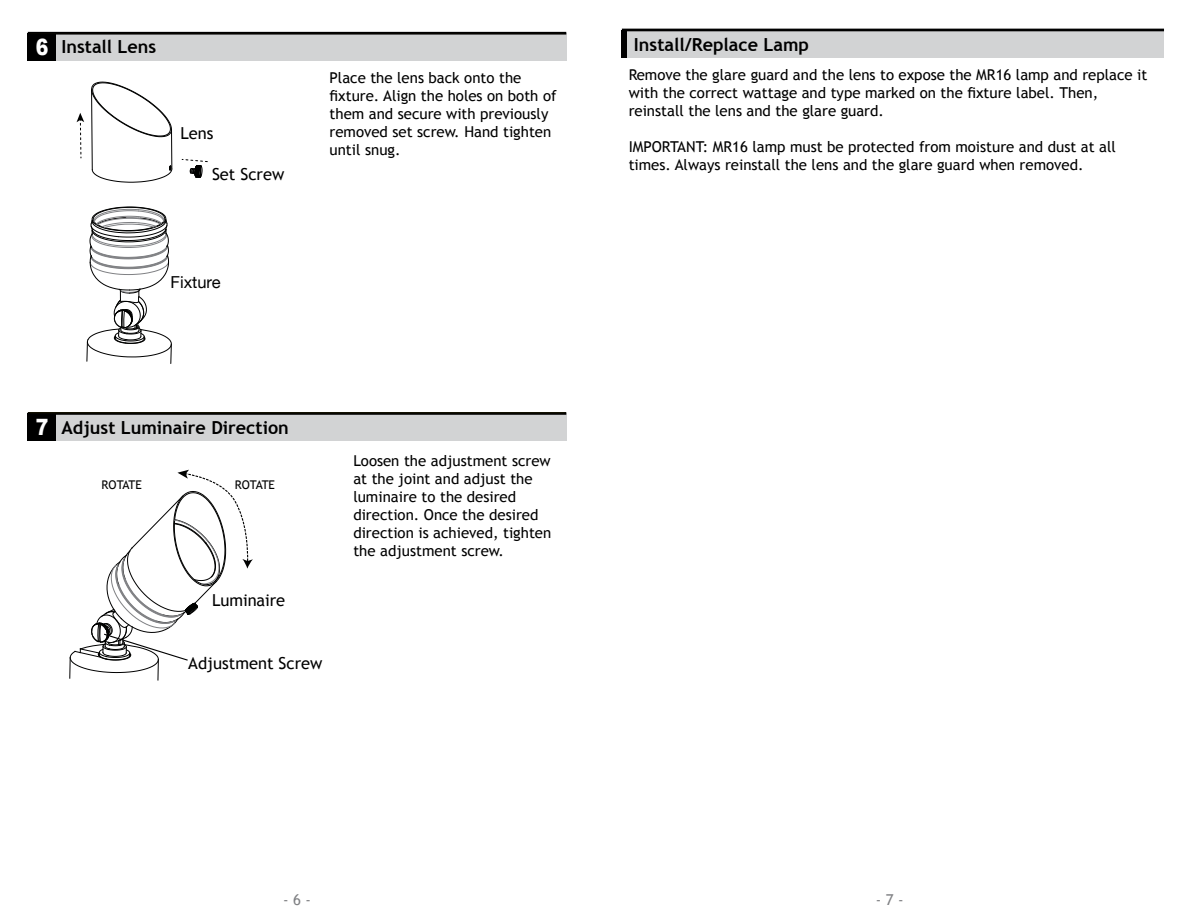
<style>
.page{position:relative;width:1188px;height:918px;background:#fff}
.page>*{position:absolute;margin:0;border:0;box-sizing:border-box;transform-origin:0 0}
.t1{font:700 18px "Trebuchet MS";color:#000}
.t2{font:16.5px "Trebuchet MS";color:#000}
.t3{font:16.5px "Helvetica Neue";color:#000}
.t4{font:15px/18px "Trebuchet MS";color:#000}
.t5{font:15px "Trebuchet MS";color:#808184}
.t6{font:12px "Trebuchet MS";color:#000}
.s1{font-family:"Arial";font-weight:900;font-size:22.5px;color:#fff}
</style>
<div class="page">
<svg style="left:77px;top:113px;width:7px;height:45px"></svg>
<svg style="left:182px;top:159px;width:26px;height:19px"></svg>
<svg style="left:91px;top:81px;width:82px;height:102px"></svg>
<svg style="left:86px;top:206px;width:86px;height:158px"></svg>
<div style="left:33px;top:33px;width:533px;height:28px;background:#d2d3d4"></div>
<div style="left:28px;top:33px;width:28px;height:28px;background:#000"></div>
<div style="left:28px;top:32px;width:538px;height:3px;border:1px solid #000"></div>
<div style="left:33px;top:413px;width:533px;height:28px;background:#d2d3d4"></div>
<div style="left:28px;top:413px;width:28px;height:28px;background:#000"></div>
<div style="left:28px;top:412px;width:538px;height:3px;border:1px solid #000"></div>
<div style="left:624px;top:30px;width:540px;height:28px;background:#d2d3d4"></div>
<div style="left:622px;top:30px;width:5px;height:28px;background:#000"></div>
<div style="left:622px;top:29px;width:542px;height:2px;border:1px solid #000"></div>
<div style="left:171px;top:272px;width:50px;height:16px;background:#fff"></div>
<svg style="left:69px;top:470px;width:184px;height:210px"></svg>
<p class="t1" style="left:36px;top:35px;width:122px"><span class="s1">6</span> Install Lens</p>
<p class="t2" style="left:180px;top:123px;width:35px">Lens</p>
<p class="t2" style="left:212px;top:164px;width:74px">Set Screw</p>
<p class="t3" style="left:171px;top:270px;width:52px">Fixture</p>
<p class="t4" style="left:330px;top:69px;width:229px">Place the lens back onto the fixture. Align the holes on both of them and secure with previously removed set screw. Hand tighten until snug.</p>
<p class="t1" style="left:36px;top:416px;width:255px"><span class="s1">7</span> Adjust Luminaire Direction</p>
<p class="t6" style="left:102px;top:478px;width:42px">ROTATE</p>
<p class="t6" style="left:235px;top:478px;width:42px">ROTATE</p>
<p class="t2" style="left:212px;top:590px;width:75px">Luminaire</p>
<p class="t4" style="left:353px;top:452px;width:199px">Loosen the adjustment screw at the joint and adjust the luminaire to the desired direction. Once the desired direction is achieved, tighten the adjustment screw.</p>
<p class="t2" style="left:188px;top:653px;width:136px">Adjustment Screw</p>
<p class="t1" style="left:634px;top:33px;width:176px">Install/Replace Lamp</p>
<p class="t4" style="left:629px;top:66px;width:520px">Remove the glare guard and the lens to expose the MR16 lamp and replace it with the correct wattage and type marked on the fixture label. Then, reinstall the lens and the glare guard.</p>
<p class="t4" style="left:629px;top:138px;width:489px">IMPORTANT: MR16 lamp must be protected from moisture and dust at all times. Always reinstall the lens and the glare guard when removed.</p>
<p class="t5" style="left:283px;top:891px;width:29px">- 6 -</p>
<p class="t5" style="left:876px;top:891px;width:29px">- 7 -</p>
</div>
